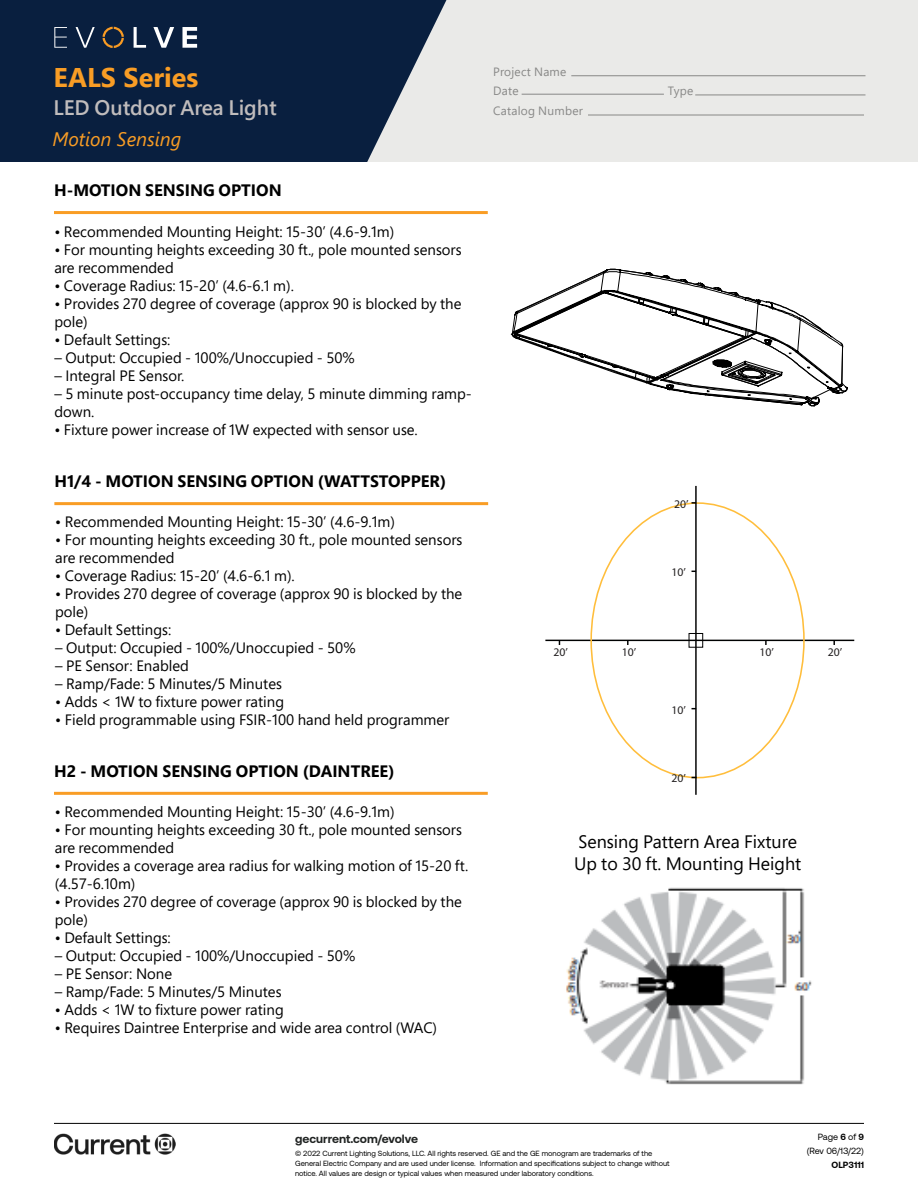
<style>
.page{position:relative;width:918px;height:1188px;background:#fff}
.page>*{position:absolute;margin:0;border:0;box-sizing:border-box;transform-origin:0 0}
.t1{font:700 27px "Segoe UI";color:#f99d25}
.t2{font:600 21px "Segoe Pro";color:#c0bcbc}
.t3{font:italic 19.5px "Segoe UI";color:#f99d25}
.t4{font:18px/21.6px "Segoe Pro";color:#000}
.t5{font:700 16.5px "Segoe Pro";color:#000}
.t6{font:15px/18px "Segoe Pro";color:#000}
.t7{font:12px/19.5px "Segoe Pro";letter-spacing:.02em;color:#888887}
.t8{font:700 12px "Aeonik";color:#202322}
.t9{font:11.7px "Myriad Pro";color:#221f20}
.t10{font:9px/14.1px "Aeonik";letter-spacing:-.005em;color:#000;text-align:right}
.t11{font:700 9px "Aeonik";color:#000}
.t12{font:7.5px/9.8px "Aeonik";color:#000}
.s1{font-weight:700}
</style>
<div class="page">
<div style="left:0;top:0;width:918px;height:162px;background:#eaeae8"></div>
<hr style="left:571px;top:75px;width:295px;height:1px;background:#888887">
<hr style="left:522px;top:94px;width:142px;height:1px;background:#888887">
<hr style="left:695px;top:95px;width:170px;height:1px;background:#888887">
<hr style="left:588px;top:115px;width:276px;height:1px;background:#888887">
<hr style="left:54px;top:211px;width:434px;height:3px;background:#f99d25">
<hr style="left:54px;top:502px;width:434px;height:3px;background:#f99d25">
<hr style="left:54px;top:792px;width:434px;height:3px;background:#f99d25">
<svg style="left:512px;top:269px;width:334px;height:137px"></svg>
<div style="left:689px;top:633px;width:14px;height:15px;border:1px solid #000101"></div>
<hr style="left:545px;top:640px;width:309px;height:1px;background:#000101">
<hr style="left:695px;top:486px;width:2px;height:309px;background:#000101">
<img style="left:566px;top:887px;width:246px;height:198px">
<svg style="left:0;top:0;width:446px;height:162px;background:#1d314e"></svg>
<svg style="left:54px;top:27px;width:13px;height:21px"></svg>
<svg style="left:76px;top:27px;width:19px;height:21px"></svg>
<svg style="left:134px;top:27px;width:12px;height:21px"></svg>
<svg style="left:153px;top:27px;width:21px;height:21px"></svg>
<svg style="left:182px;top:27px;width:15px;height:21px"></svg>
<svg style="left:103px;top:27px;width:21px;height:21px"></svg>
<hr style="left:54px;top:1123px;width:810px;height:1px;background:#000">
<img style="left:54px;top:1133px;width:122px;height:22px">
<h1 class="t1" style="left:53px;top:62px;width:146px">EALS Series</h1>
<h2 class="t2" style="left:53px;top:93px;width:225px">LED Outdoor Area Light</h2>
<h3 class="t3" style="left:52px;top:128px;width:130px">Motion Sensing</h3>
<p class="t5" style="left:54px;top:179px;width:229px">H-MOTION SENSING OPTION</p>
<p class="t6" style="left:54px;top:222px;width:341px">• Recommended Mounting Height: 15-30’ (4.6-9.1m)</p>
<p class="t6" style="left:54px;top:240px;width:409px">• For mounting heights exceeding 30 ft., pole mounted sensors are recommended</p>
<p class="t6" style="left:54px;top:276px;width:241px">• Coverage Radius: 15-20’ (4.6-6.1 m).</p>
<p class="t6" style="left:54px;top:294px;width:409px">• Provides 270 degree of coverage (approx 90 is blocked by the pole)</p>
<p class="t6" style="left:54px;top:330px;width:118px">• Default Settings:</p>
<p class="t6" style="left:54px;top:348px;width:302px">– Output: Occupied - 100%/Unoccupied - 50%</p>
<p class="t6" style="left:54px;top:366px;width:131px">– Integral PE Sensor.</p>
<p class="t6" style="left:54px;top:384px;width:419px">– 5 minute post-occupancy time delay, 5 minute dimming ramp&shy;down.</p>
<p class="t6" style="left:54px;top:420px;width:365px">• Fixture power increase of 1W expected with sensor use.</p>
<p class="t5" style="left:54px;top:470px;width:393px">H1/4 - MOTION SENSING OPTION (WATTSTOPPER)</p>
<p class="t6" style="left:55px;top:513px;width:341px">• Recommended Mounting Height: 15-30’ (4.6-9.1m)</p>
<p class="t6" style="left:55px;top:531px;width:409px">• For mounting heights exceeding 30 ft., pole mounted sensors are recommended</p>
<p class="t6" style="left:55px;top:567px;width:241px">• Coverage Radius: 15-20’ (4.6-6.1 m).</p>
<p class="t6" style="left:55px;top:585px;width:409px">• Provides 270 degree of coverage (approx 90 is blocked by the pole)</p>
<p class="t6" style="left:55px;top:621px;width:118px">• Default Settings:</p>
<p class="t6" style="left:55px;top:639px;width:302px">– Output: Occupied - 100%/Unoccupied - 50%</p>
<p class="t6" style="left:55px;top:657px;width:135px">– PE Sensor: Enabled</p>
<p class="t6" style="left:55px;top:675px;width:228px">– Ramp/Fade: 5 Minutes/5 Minutes</p>
<p class="t6" style="left:55px;top:693px;width:231px">• Adds &lt; 1W to fixture power rating</p>
<p class="t6" style="left:55px;top:711px;width:396px">• Field programmable using FSIR-100 hand held programmer</p>
<p class="t5" style="left:54px;top:759px;width:342px">H2 - MOTION SENSING OPTION (DAINTREE)</p>
<p class="t6" style="left:55px;top:802px;width:341px">• Recommended Mounting Height: 15-30’ (4.6-9.1m)</p>
<p class="t6" style="left:55px;top:820px;width:409px">• For mounting heights exceeding 30 ft., pole mounted sensors are recommended</p>
<p class="t6" style="left:55px;top:856px;width:415px">• Provides a coverage area radius for walking motion of 15-20 ft. (4.57-6.10m)</p>
<p class="t6" style="left:55px;top:892px;width:409px">• Provides 270 degree of coverage (approx 90 is blocked by the pole)</p>
<p class="t6" style="left:55px;top:928px;width:118px">• Default Settings:</p>
<p class="t6" style="left:55px;top:946px;width:302px">– Output: Occupied - 100%/Unoccupied - 50%</p>
<p class="t6" style="left:55px;top:964px;width:119px">– PE Sensor: None</p>
<p class="t6" style="left:55px;top:982px;width:228px">– Ramp/Fade: 5 Minutes/5 Minutes</p>
<p class="t6" style="left:55px;top:1000px;width:231px">• Adds &lt; 1W to fixture power rating</p>
<p class="t6" style="left:55px;top:1018px;width:384px">• Requires Daintree Enterprise and wide area control (WAC)</p>
<p class="t7" style="left:493px;top:62px;width:75px">Project Name<br>Date</p>
<p class="t7" style="left:493px;top:101px;width:91px">Catalog Number</p>
<p class="t7" style="left:668px;top:81px;width:27px">Type</p>
<p class="t9" style="left:554px;top:645px;width:16px">20’</p>
<p class="t9" style="left:622px;top:645px;width:16px">10’</p>
<p class="t9" style="left:674px;top:497px;width:16px">20’</p>
<p class="t9" style="left:672px;top:565px;width:16px">10’</p>
<p class="t9" style="left:672px;top:703px;width:16px">10’</p>
<p class="t9" style="left:672px;top:771px;width:16px">20’</p>
<p class="t9" style="left:759px;top:645px;width:16px">10’</p>
<p class="t9" style="left:828px;top:645px;width:16px">20’</p>
<p class="t4" style="left:574px;top:831px;width:229px">Sensing Pattern Area Fixture<br>Up to 30 ft. Mounting Height</p>
<p class="t8" style="left:295px;top:1132px;width:124px">gecurrent.com/evolve</p>
<p class="t12" style="left:295px;top:1149px;width:376px">© 2022 Current Lighting Solutions, LLC. All rights reserved. GE and the GE monogram are trademarks of the<br>General Electric Company and are used under license. Information and specifications subject to change without notice. All values are design or typical values when measured under laboratory conditions.</p>
<p class="t10" style="left:807px;top:1130px;width:59px">Page <span class="s1">6</span> of <span class="s1">9 </span>(Rev 06/13/22)</p>
<p class="t11" style="left:832px;top:1160px;width:34px">OLP3111</p>
</div>
